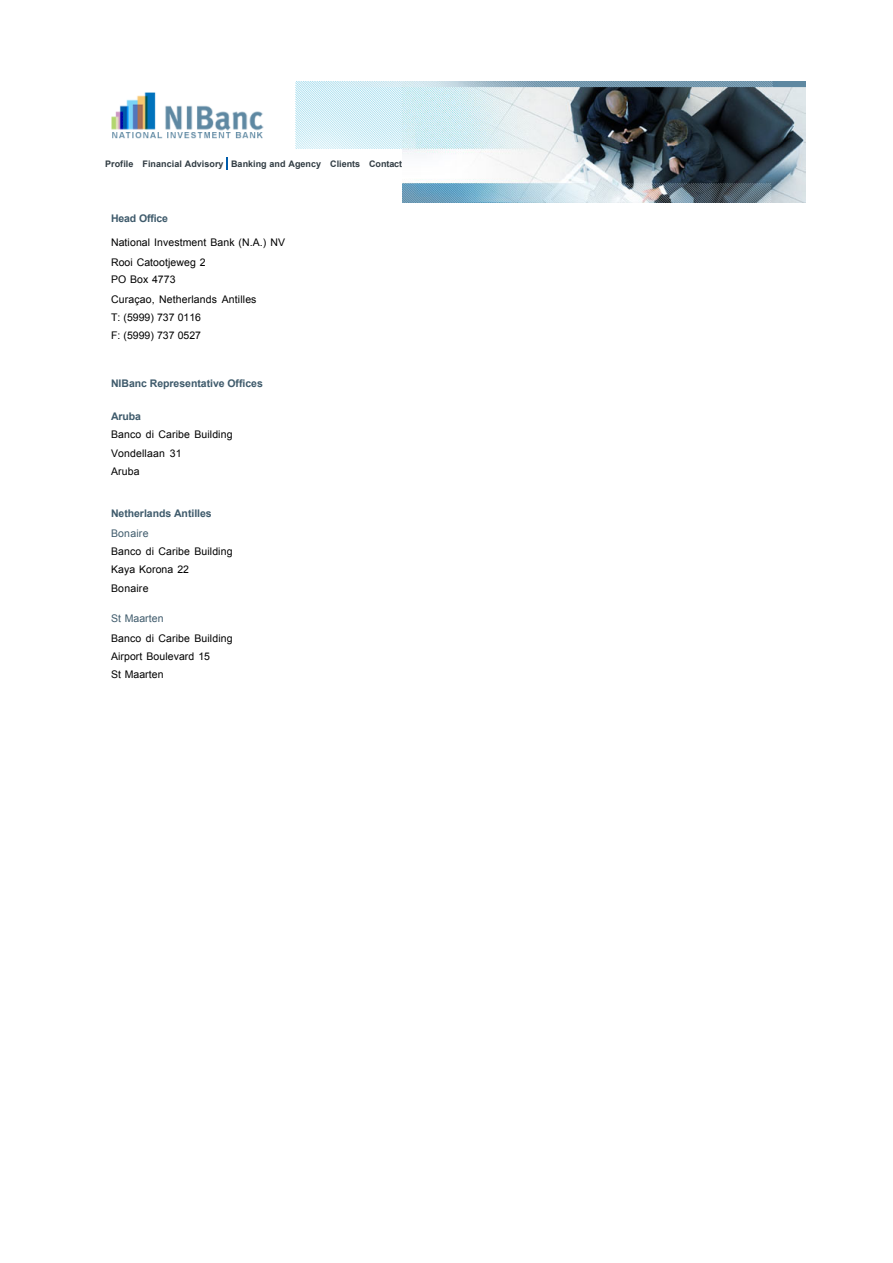
<style>
.page{position:relative;width:893px;height:1263px;background:#fff}
.page>*{position:absolute;margin:0;border:0;box-sizing:border-box;transform-origin:0 0}
.t1{font:10.5px/18px "Arial";letter-spacing:.01em;color:#000}
.t2{font:700 10.5px "Arial";letter-spacing:-.005em;color:#3e5a6b}
.t3{font:10.5px "Arial";letter-spacing:.005em;color:#3e5a6b}
.t4{font:700 9px "Arial";letter-spacing:.005em;color:#313c43}
</style>
<div class="page">
<svg style="left:226px;top:158px;width:2px;height:12px"></svg>
<img style="left:111px;top:81px;width:291px;height:67px">
<img style="left:402px;top:81px;width:404px;height:121px">
<p class="t4" style="left:105px;top:158px;width:299px">Profile Financial Advisory Banking and Agency Clients Contact</p>
<p class="t2" style="left:111px;top:212px;width:59px">Head Office</p>
<p class="t1" style="left:111px;top:233px;width:175px;line-height:19.5px">National Investment Bank (N.A.) NV<br>Rooi Catootjeweg 2</p>
<p class="t1" style="left:111px;top:270px;width:147px;line-height:19.5px">PO Box 4773<br>Curaçao, Netherlands Antilles</p>
<p class="t1" style="left:111px;top:308px;width:91px">T: (5999) 737 0116<br>F: (5999) 737 0527</p>
<p class="t2" style="left:111px;top:377px;width:153px">NIBanc Representative Offices</p>
<p class="t2" style="left:111px;top:410px;width:32px">Aruba</p>
<p class="t1" style="left:111px;top:425px;width:123px;line-height:19.5px">Banco di Caribe Building<br>Vondellaan 31</p>
<p class="t1" style="left:111px;top:463px;width:30px">Aruba</p>
<p class="t2" style="left:111px;top:508px;width:102px">Netherlands Antilles</p>
<p class="t3" style="left:111px;top:527px;width:39px">Bonaire</p>
<p class="t1" style="left:111px;top:542px;width:123px">Banco di Caribe Building<br>Kaya Korona 22</p>
<p class="t1" style="left:111px;top:580px;width:39px">Bonaire</p>
<p class="t3" style="left:111px;top:613px;width:54px">St Maarten</p>
<p class="t1" style="left:111px;top:629px;width:123px">Banco di Caribe Building<br>Airport Boulevard 15<br>St Maarten</p>
</div>
